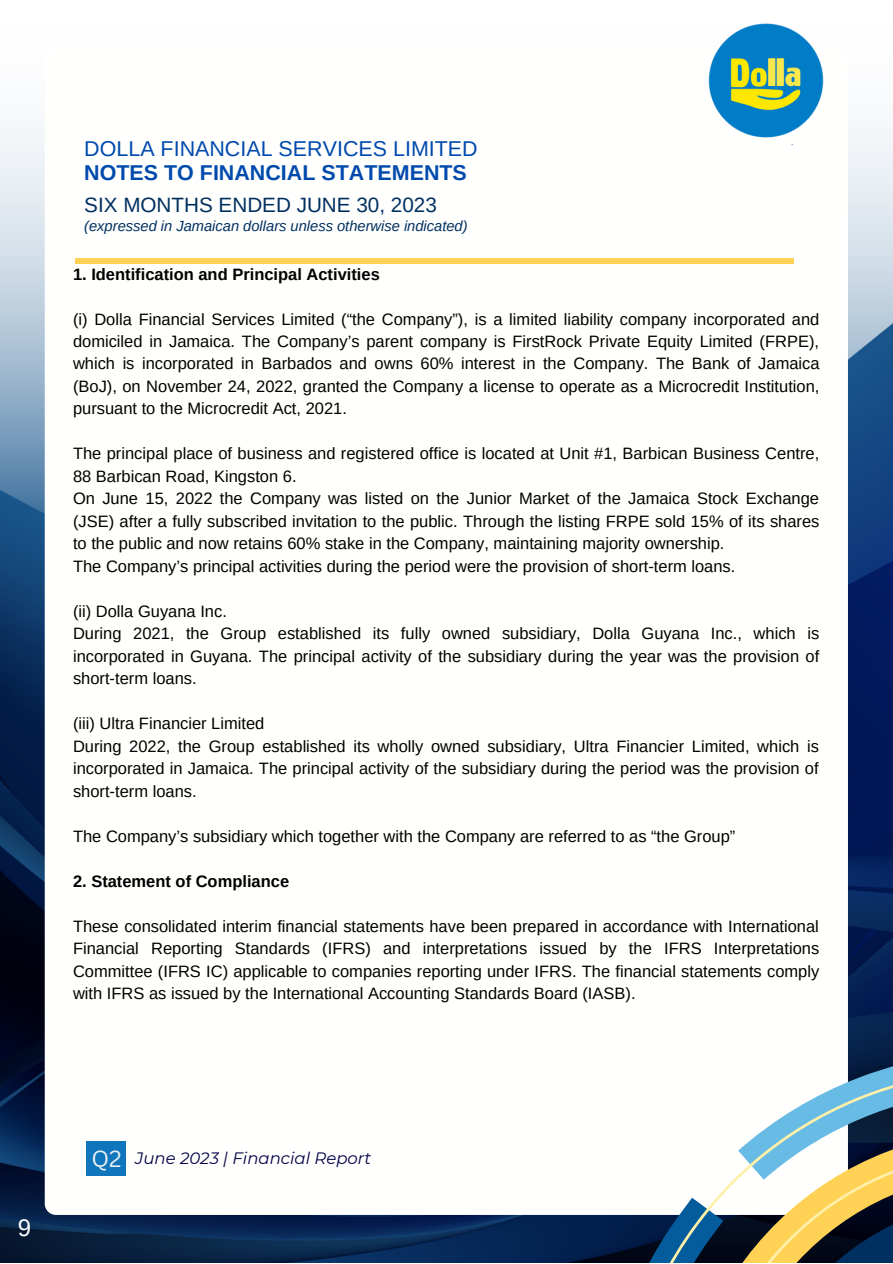
<style>
.page{position:relative;width:893px;height:1264px;background:#fff}
.page>*{position:absolute;margin:0;border:0;box-sizing:border-box;transform-origin:0 0}
.t1{font:24px "Arimo";color:#fffffe}
.t2{font:22.65px "Canva Sans";color:#eaeff4}
.t3{font:21.45px "Arimo";color:#004aad}
.t4{font:700 21.45px "Arimo";color:#004aad}
.t5{font:20.7px "Arimo";color:#003060}
.t6{font:18px "Canva Sans";color:#eaeff4}
.t7{font:16.5px/22.5px "Arimo";color:#000;text-align:justify}
.t8{font:700 16.5px "Arimo";color:#000}
.t9{font:italic 16.5px "Montserrat";color:#020043}
.t10{font:italic 14.7px "Arimo";color:#003060}
</style>
<div class="page">
<img style="left:0;top:122px;width:892px;height:1140px">
<div style="left:45px;top:47px;width:802px;height:1167px;background:#fffffe;border-radius:11px"></div>
<svg style="left:606px;top:1055px;width:286px;height:207px"></svg>
<svg style="left:624px;top:1073px;width:268px;height:189px"></svg>
<div style="left:76px;top:258px;width:718px;height:5px;background:#ffd155"></div>
<div style="left:87px;top:1140px;width:39px;height:35px;background:#0f75bd"></div>
<img style="left:708px;top:23px;width:144px;height:122px">
<p class="t3" style="left:84px;top:136px;width:395px">DOLLA FINANCIAL SERVICES LIMITED</p>
<p class="t4" style="left:84px;top:161px;width:384px">NOTES TO FINANCIAL STATEMENTS</p>
<p class="t10" style="left:84px;top:218px;width:385px">(expressed in Jamaican dollars unless otherwise indicated)</p>
<p class="t5" style="left:84px;top:193px;width:354px">SIX MONTHS ENDED JUNE 30, 2023</p>
<p class="t8" style="left:73px;top:264px;width:308px">1. Identification and Principal Activities</p>
<p class="t7" style="left:73px;top:307px;width:748px">(i) Dolla Financial Services Limited (“the Company”), is a limited liability company incorporated and domiciled in Jamaica. The Company’s parent company is FirstRock Private Equity Limited (FRPE), which is incorporated in Barbados and owns 60% interest in the Company. The Bank of Jamaica (BoJ), on November 24, 2022, granted the Company a license to operate as a Microcredit Institution, pursuant to the Microcredit Act, 2021.</p>
<p class="t7" style="left:73px;top:442px;width:747px">The principal place of business and registered office is located at Unit #1, Barbican Business Centre,<br>88 Barbican Road, Kingston 6.</p>
<p class="t7" style="left:73px;top:487px;width:748px">On June 15, 2022 the Company was listed on the Junior Market of the Jamaica Stock Exchange (JSE) after a fully subscribed invitation to the public. Through the listing FRPE sold 15% of its shares to the public and now retains 60% stake in the Company, maintaining majority ownership.</p>
<p class="t7" style="left:73px;top:555px;width:664px">The Company’s principal activities during the period were the provision of short-term loans.</p>
<p class="t7" style="left:73px;top:600px;width:155px">(ii) Dolla Guyana Inc.</p>
<p class="t7" style="left:73px;top:622px;width:747px">During 2021, the Group established its fully owned subsidiary, Dolla Guyana Inc., which is incorporated in Guyana. The principal activity of the subsidiary during the year was the provision of short-term loans.</p>
<p class="t7" style="left:73px;top:712px;width:193px">(iii) Ultra Financier Limited</p>
<p class="t7" style="left:73px;top:735px;width:747px">During 2022, the Group established its wholly owned subsidiary, Ultra Financier Limited, which is incorporated in Jamaica. The principal activity of the subsidiary during the period was the provision of short-term loans.</p>
<p class="t7" style="left:73px;top:824px;width:664px">The Company’s subsidiary which together with the Company are referred to as “the Group”</p>
<p class="t8" style="left:73px;top:871px;width:218px">2. Statement of Compliance</p>
<p class="t7" style="left:73px;top:914px;width:747px">These consolidated interim financial statements have been prepared in accordance with International Financial Reporting Standards (IFRS) and interpretations issued by the IFRS Interpretations Committee (IFRS IC) applicable to companies reporting under IFRS. The financial statements comply with IFRS as issued by the International Accounting Standards Board (IASB).</p>
<p class="t1" style="left:18px;top:1214px;width:15px">9</p>
<p class="t2" style="left:91px;top:1142px;width:32px">Q2</p>
<p class="t9" style="left:135px;top:1147px;width:237px">June 2023 | Financial Report</p>
<p class="t6" style="left:90px;top:1149px;width:25px">Q2</p>
</div>
